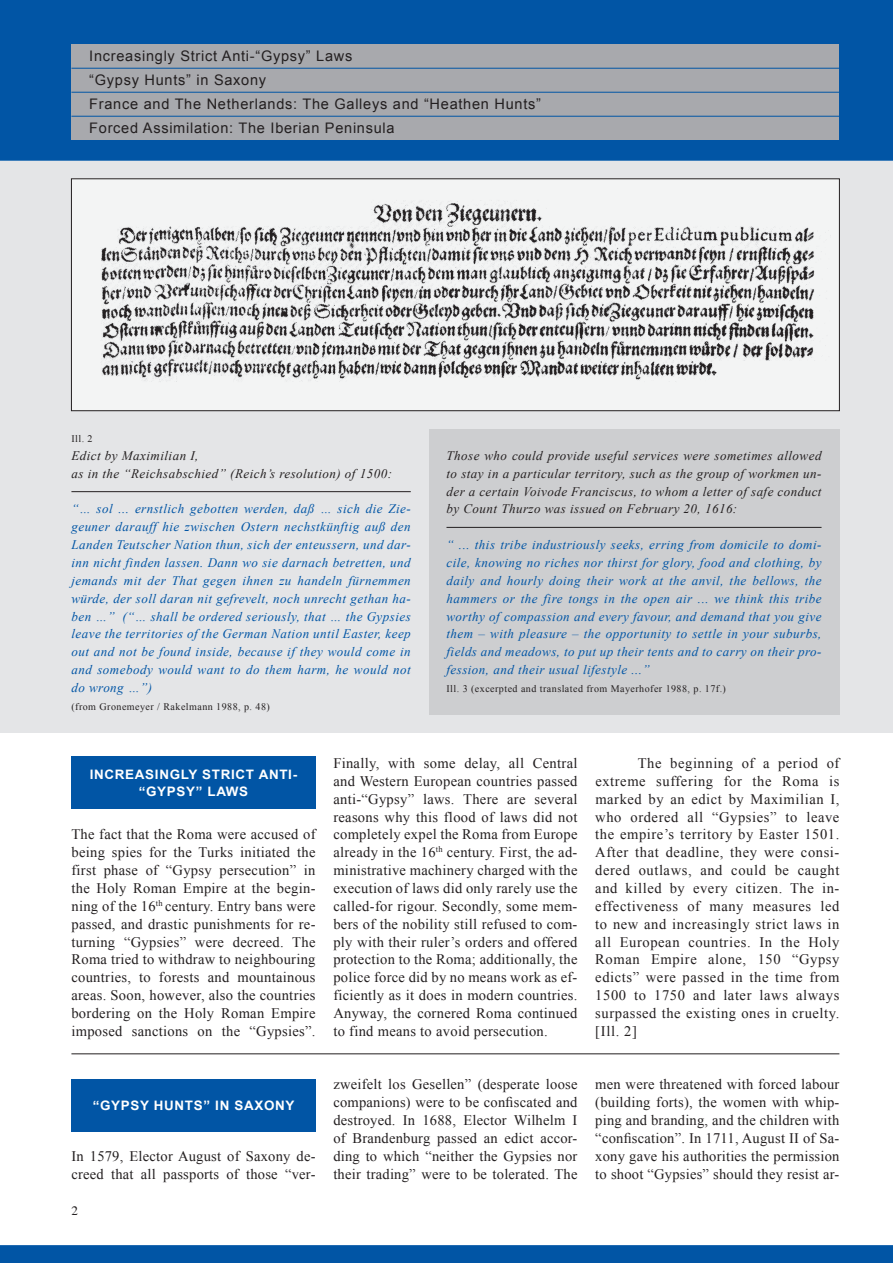
<style>
.page{position:relative;width:893px;height:1263px;background:#fff}
.page>*{position:absolute;margin:0;border:0;box-sizing:border-box;transform-origin:0 0}
.t1{font:14.55px/17.9px "Times New Roman";letter-spacing:.02em;color:#231f20;text-align:justify}
.t2{font:14.55px/24px "Arial";letter-spacing:.05em;color:#231f20}
.t3{font:italic 13.05px/17.9px "Times New Roman";letter-spacing:.035em;color:#0155a5;text-align:justify}
.t4{font:italic 13.05px/17.9px "Times New Roman";letter-spacing:.035em;color:#231f20}
.t5{font:700 13.05px/17.5px "Arial";letter-spacing:.05em;color:#fff;text-align:center}
.t6{font:10.05px "Times New Roman";letter-spacing:.045em;color:#231f20}
</style>
<div class="page">
<div style="left:0;top:0;width:893px;height:161px;background:#0155a5"></div>
<div style="left:0;top:161px;width:893px;height:571px;background:#e4e5e7"></div>
<div style="left:0;top:1245px;width:893px;height:18px;background:#0155a5"></div>
<div style="left:71px;top:45px;width:768px;height:95px;background:#a8a9ad"></div>
<hr style="left:71px;top:68px;width:768px;height:1px;background:#0155a5">
<hr style="left:71px;top:92px;width:768px;height:1px;background:#0155a5">
<hr style="left:71px;top:116px;width:768px;height:1px;background:#0155a5">
<hr style="left:71px;top:1053px;width:768px;height:1px;background:#231f20">
<hr style="left:71px;top:491px;width:340px;height:1px;background:#231f20">
<div style="left:71px;top:756px;width:244px;height:53px;background:#0155a5"></div>
<img style="left:73px;top:181px;width:764px;height:228px">
<div style="left:71px;top:179px;width:768px;height:232px;border:1px solid #231f20"></div>
<div style="left:429px;top:429px;width:410px;height:285px;background:#cdced0"></div>
<hr style="left:446px;top:527px;width:375px;height:1px;background:#231f20">
<div style="left:71px;top:1079px;width:244px;height:53px;background:#0155a5"></div>
<p class="t2" style="left:89px;top:45px;width:453px">I ncreasingly Strict Anti-“Gypsy” Laws<br>“Gypsy Hunts” in Saxony<br>France and The Netherlands: The Galleys and “Heathen Hunts” Forced Assimilation: The I berian Peninsula</p>
<p class="t6" style="left:71px;top:432px;width:23px">Ill. 2</p>
<p class="t4" style="left:71px;top:446px;width:322px">Edict by Maximilian I,<br>as in the “Reichsabschied” (Reich’s resolution) of 1500:</p>
<p class="t3" style="left:71px;top:500px;width:341px">“… sol ... ernstlich gebotten werden, daß … sich die Zie&shy;geuner darauff hie zwischen Ostern nechstkünftig auß den Landen Teutscher Nation thun, sich der enteussern, und dar&shy;inn nicht finden lassen. Dann wo sie darnach betretten, und jemands mit der That gegen ihnen zu handeln fürnemmen würde, der soll daran nit gefrevelt, noch unrecht gethan ha&shy;ben …” (“… shall be ordered seriously, that … the Gypsies leave the territories of the German Nation until Easter, keep out and not be found inside, because if they would come in and somebody would want to do them harm, he would not do wrong …”)</p>
<p class="t6" style="left:71px;top:700px;width:200px">(from Gronemeyer / Rakelmann 1988, p. 48)</p>
<p class="t4" style="left:446px;top:446px;width:377px;text-align:justify">Those who could provide useful services were sometimes allowed to stay in a particular territory, such as the group of workmen un&shy;der a certain Voivode Franciscus, to whom a letter of safe conduct by Count Thurzo was issued on February 20, 1616:</p>
<p class="t3" style="left:446px;top:536px;width:377px">“ ... this tribe industriously seeks, erring from domicile to domi&shy;cile, knowing no riches nor thirst for glory, food and clothing, by daily and hourly doing their work at the anvil, the bellows, the hammers or the fire tongs in the open air ... we think this tribe worthy of compassion and every favour, and demand that you give them – with pleasure – the opportunity to settle in your suburbs, fields and meadows, to put up their tents and to carry on their pro&shy;fession, and their usual lifestyle ...”</p>
<p class="t6" style="left:446px;top:682px;width:281px">Ill. 3 (excerpted and translated from Mayerhofer 1988, p. 17f.)</p>
<p class="t5" style="left:90px;top:766px;width:209px">INCREASINGLY STRICT ANTI-“GYPSY” LAWS</p>
<p class="t1" style="left:71px;top:825px;width:247px">The fact that the Roma were accused of being spies for the Turks initiated the first phase of “Gypsy persecution” in the Holy Roman Empire at the begin&shy;ning of the 16<sup>th</sup> century. Entry bans were passed, and drastic punishments for re&shy;turning “Gypsies” were decreed. The Roma tried to withdraw to neighbouring countries, to forests and mountainous areas. Soon, however, also the countries bordering on the Holy Roman Empire imposed sanctions on the “Gypsies”.</p>
<p class="t5" style="left:93px;top:1097px;width:203px">“GYPSY HUNTS” IN SAXONY</p>
<p class="t1" style="left:71px;top:1147px;width:246px">In 1579, Elector August of Saxony de&shy;creed that all passports of those “ver-</p>
<p class="t1" style="left:333px;top:754px;width:246px">Finally, with some delay, all Central and Western European countries passed anti-“Gypsy” laws. There are several reasons why this flood of laws did not completely expel the Roma from Europe already in the 16<sup>th</sup> century. First, the ad&shy;ministrative machinery charged with the execution of laws did only rarely use the called-for rigour. Secondly, some mem&shy;bers of the nobility still refused to com&shy;ply with their ruler’s orders and offered protection to the Roma; additionally, the police force did by no means work as ef&shy;ficiently as it does in modern countries.<br>Anyway, the cornered Roma continued to find means to avoid persecution.</p>
<p class="t1" style="left:595px;top:754px;width:247px;text-indent:43px">The beginning of a period of extreme suffering for the Roma is marked by an edict by Maximilian I, who ordered all “Gypsies” to leave the empire’s territory by Easter 1501.<br>After that deadline, they were consi&shy;dered outlaws, and could be caught and killed by every citizen. The in&shy;effectiveness of many measures led to new and increasingly strict laws in all European countries. In the Holy Roman Empire alone, 150 “Gypsy edicts” were passed in the time from 1500 to 1750 and later laws always surpassed the existing ones in cruelty. [Ill. 2]</p>
<p class="t1" style="left:333px;top:1075px;width:246px">zweifelt los Gesellen” (desperate loose companions) were to be confiscated and destroyed. In 1688, Elector Wilhelm I of Brandenburg passed an edict accor&shy;ding to which “neither the Gypsies nor their trading” were to be tolerated. The</p>
<p class="t1" style="left:595px;top:1075px;width:246px">men were threatened with forced labour (building forts), the women with whip&shy;ping and branding, and the children with “confiscation”. In 1711, August II of Sa&shy;xony gave his authorities the permission to shoot “Gypsies” should they resist ar-</p>
</div>
